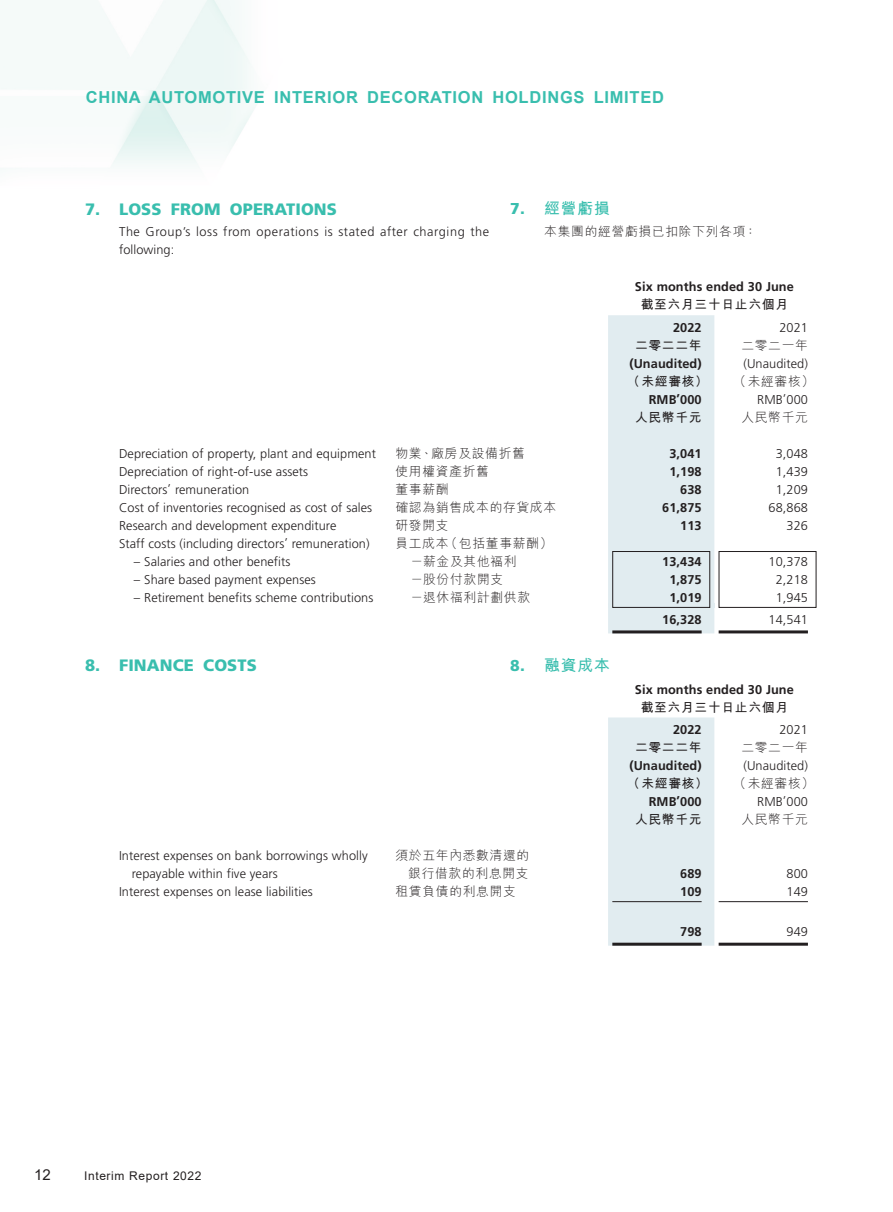
<style>
.page{position:relative;width:893px;height:1212px;background:#fff}
.page>*{position:absolute;margin:0;border:0;box-sizing:border-box;transform-origin:0 0}
.t1{font:700 16.5px "Arial";letter-spacing:.045em;color:#39beae}
.t2{font:900 16.5px "Frutiger LT Std";letter-spacing:.005em;color:#39beae}
.t3{font:700 15.75px "M Hei HK";letter-spacing:.055em;color:#39beae}
.t4{font:15px "Arial";color:#231f20}
.t5{font:300 12.75px/18px "Frutiger LT Std";letter-spacing:.005em;color:#231f20}
.t6{font:300 12.75px/18px "M Hei HK";letter-spacing:.055em;color:#231f20;text-align:right}
.t7{font:700 12.75px "Frutiger LT Std";letter-spacing:.005em;color:#231f20}
.t8{font:300 12.75px/18px "Frutiger LT Std";letter-spacing:.045em;color:#231f20}
.t9{font:700 12.75px "M Hei HK";letter-spacing:.055em;color:#231f20}
.t10{font:12px "Arial";letter-spacing:.05em;color:#231f20}
.s1{font-family:"Frutiger LT Std";font-weight:900}
</style>
<div class="page">
<img style="left:1px;top:0;width:816px;height:946px">
<div style="left:608px;top:315px;width:106px;height:318px;background:#e1ecf0"></div>
<div style="left:608px;top:603px;width:106px;height:5px;background:#e1ecf0"></div>
<div style="left:612px;top:551px;width:98px;height:57px;border:1px solid #231f20"></div>
<div style="left:719px;top:551px;width:97px;height:57px;border:1px solid #231f20"></div>
<hr style="left:612px;top:630px;width:90px;height:3px;background:#231f20">
<hr style="left:719px;top:630px;width:89px;height:3px;background:#231f20">
<div style="left:608px;top:717px;width:106px;height:229px;background:#e1ecf0"></div>
<hr style="left:612px;top:901px;width:90px;height:1px;background:#231f20">
<hr style="left:719px;top:901px;width:89px;height:1px;background:#231f20">
<hr style="left:612px;top:943px;width:90px;height:3px;background:#231f20">
<hr style="left:719px;top:943px;width:89px;height:3px;background:#231f20">
<p class="t1" style="left:86px;top:85px;width:580px">CHINA AUTOMOTIVE INTERIOR DECORATION HOLDINGS LIMITED</p>
<p class="t2" style="left:85px;top:199px;width:253px">7. LOSS FROM OPERATIONS</p>
<p class="t8" style="left:119px;top:223px;width:372px">The Group’s loss from operations is stated after charging the following:</p>
<p class="t3" style="left:510px;top:197px;width:101px"><span class="s1">7.</span> 經營虧損</p>
<p class="t6" style="left:544px;top:222px;width:214px">本集團的經營虧損已扣除下列各項：</p>
<p class="t7" style="left:635px;top:279px;width:160px">Six months ended 30 June</p>
<p class="t9" style="left:641px;top:295px;width:149px">截至六月三十日止六個月</p>
<p class="t7" style="left:673px;top:320px;width:30px">2022</p>
<p class="t5" style="left:779px;top:318px;width:30px">2021</p>
<p class="t9" style="left:635px;top:336px;width:68px">二零二二年</p>
<p class="t6" style="left:741px;top:336px;width:68px">二零二一年</p>
<p class="t7" style="left:629px;top:356px;width:74px">(Unaudited)</p>
<p class="t5" style="left:743px;top:354px;width:66px">(Unaudited)</p>
<p class="t9" style="left:627px;top:372px;width:82px">（未經審核）</p>
<p class="t6" style="left:734px;top:372px;width:82px">（未經審核）</p>
<p class="t7" style="left:649px;top:392px;width:54px">RMB’000</p>
<p class="t5" style="left:757px;top:390px;width:52px">RMB’000</p>
<p class="t9" style="left:635px;top:408px;width:68px">人民幣千元</p>
<p class="t6" style="left:741px;top:408px;width:68px">人民幣千元</p>
<p class="t5" style="left:119px;top:444px;width:258px">Depreciation of property, plant and equipment</p>
<p class="t6" style="left:395px;top:444px;width:131px">物業、廠房及設備折舊</p>
<p class="t7" style="left:669px;top:446px;width:34px">3,041</p>
<p class="t5" style="left:776px;top:444px;width:34px">3,048</p>
<p class="t5" style="left:119px;top:462px;width:191px">Depreciation of right-of-use assets</p>
<p class="t6" style="left:395px;top:462px;width:95px">使用權資產折舊</p>
<p class="t7" style="left:669px;top:464px;width:34px">1,198</p>
<p class="t5" style="left:776px;top:462px;width:34px">1,439</p>
<p class="t5" style="left:119px;top:480px;width:132px">Directors’ remuneration</p>
<p class="t6" style="left:395px;top:480px;width:55px">董事薪酬</p>
<p class="t7" style="left:680px;top:482px;width:23px">638</p>
<p class="t5" style="left:776px;top:480px;width:34px">1,209</p>
<p class="t5" style="left:119px;top:498px;width:255px">Cost of inventories recognised as cost of sales</p>
<p class="t6" style="left:395px;top:498px;width:162px">確認為銷售成本的存貨成本</p>
<p class="t7" style="left:662px;top:500px;width:41px">61,875</p>
<p class="t5" style="left:769px;top:498px;width:41px">68,868</p>
<p class="t5" style="left:119px;top:516px;width:219px">Research and development expenditure</p>
<p class="t6" style="left:395px;top:516px;width:55px">研發開支</p>
<p class="t7" style="left:680px;top:518px;width:23px">113</p>
<p class="t5" style="left:786px;top:516px;width:23px">326</p>
<p class="t5" style="left:119px;top:534px;width:252px">Staff costs (including directors’ remuneration)</p>
<p class="t6" style="left:395px;top:534px;width:158px">員工成本（包括董事薪酬）</p>
<p class="t5" style="left:134px;top:552px;width:158px">– Salaries and other benefits</p>
<p class="t6" style="left:410px;top:552px;width:108px">－薪金及其他褔利</p>
<p class="t7" style="left:662px;top:554px;width:41px">13,434</p>
<p class="t5" style="left:769px;top:552px;width:41px">10,378</p>
<p class="t5" style="left:134px;top:570px;width:183px">– Share based payment expenses</p>
<p class="t6" style="left:410px;top:570px;width:94px">－股份付款開支</p>
<p class="t7" style="left:669px;top:572px;width:34px">1,875</p>
<p class="t5" style="left:776px;top:570px;width:34px">2,218</p>
<p class="t5" style="left:134px;top:588px;width:241px">– Retirement benefits scheme contributions</p>
<p class="t6" style="left:410px;top:588px;width:121px">－退休福利計劃供款</p>
<p class="t7" style="left:669px;top:590px;width:34px">1,019</p>
<p class="t5" style="left:776px;top:588px;width:34px">1,945</p>
<p class="t7" style="left:662px;top:612px;width:41px">16,328</p>
<p class="t5" style="left:769px;top:611px;width:41px">14,541</p>
<p class="t2" style="left:85px;top:655px;width:173px">8. FINANCE COSTS</p>
<p class="t7" style="left:635px;top:682px;width:160px">Six months ended 30 June</p>
<p class="t9" style="left:641px;top:698px;width:149px">截至六月三十日止六個月</p>
<p class="t7" style="left:673px;top:722px;width:30px">2022</p>
<p class="t5" style="left:779px;top:721px;width:30px">2021</p>
<p class="t9" style="left:635px;top:738px;width:68px">二零二二年</p>
<p class="t6" style="left:741px;top:738px;width:68px">二零二一年</p>
<p class="t7" style="left:629px;top:758px;width:74px">(Unaudited)</p>
<p class="t5" style="left:743px;top:757px;width:66px">(Unaudited)</p>
<p class="t9" style="left:627px;top:774px;width:82px">（未經審核）</p>
<p class="t6" style="left:734px;top:774px;width:82px">（未經審核）</p>
<p class="t7" style="left:649px;top:794px;width:54px">RMB’000</p>
<p class="t5" style="left:757px;top:793px;width:52px">RMB’000</p>
<p class="t9" style="left:635px;top:810px;width:68px">人民幣千元</p>
<p class="t6" style="left:741px;top:810px;width:68px">人民幣千元</p>
<p class="t5" style="left:132px;top:847px;width:237px;text-indent:-13px">Interest expenses on bank borrowings wholly repayable within five years</p>
<p class="t6" style="left:395px;top:846px;width:135px">須於五年內悉數清還的銀行借款的利息開支</p>
<p class="t3" style="left:510px;top:654px;width:101px"><span class="s1">8.</span> 融資成本</p>
<p class="t7" style="left:680px;top:866px;width:23px">689</p>
<p class="t5" style="left:786px;top:865px;width:23px">800</p>
<p class="t5" style="left:119px;top:883px;width:195px">Interest expenses on lease liabilities</p>
<p class="t6" style="left:395px;top:882px;width:122px">租賃負債的利息開支</p>
<p class="t7" style="left:680px;top:884px;width:23px">109</p>
<p class="t5" style="left:786px;top:883px;width:23px">149</p>
<p class="t7" style="left:680px;top:924px;width:23px">798</p>
<p class="t5" style="left:786px;top:923px;width:23px">949</p>
<p class="t4" style="left:34px;top:1164px;width:18px">12</p>
<p class="t10" style="left:84px;top:1167px;width:119px">Interim Report 2022</p>
</div>
